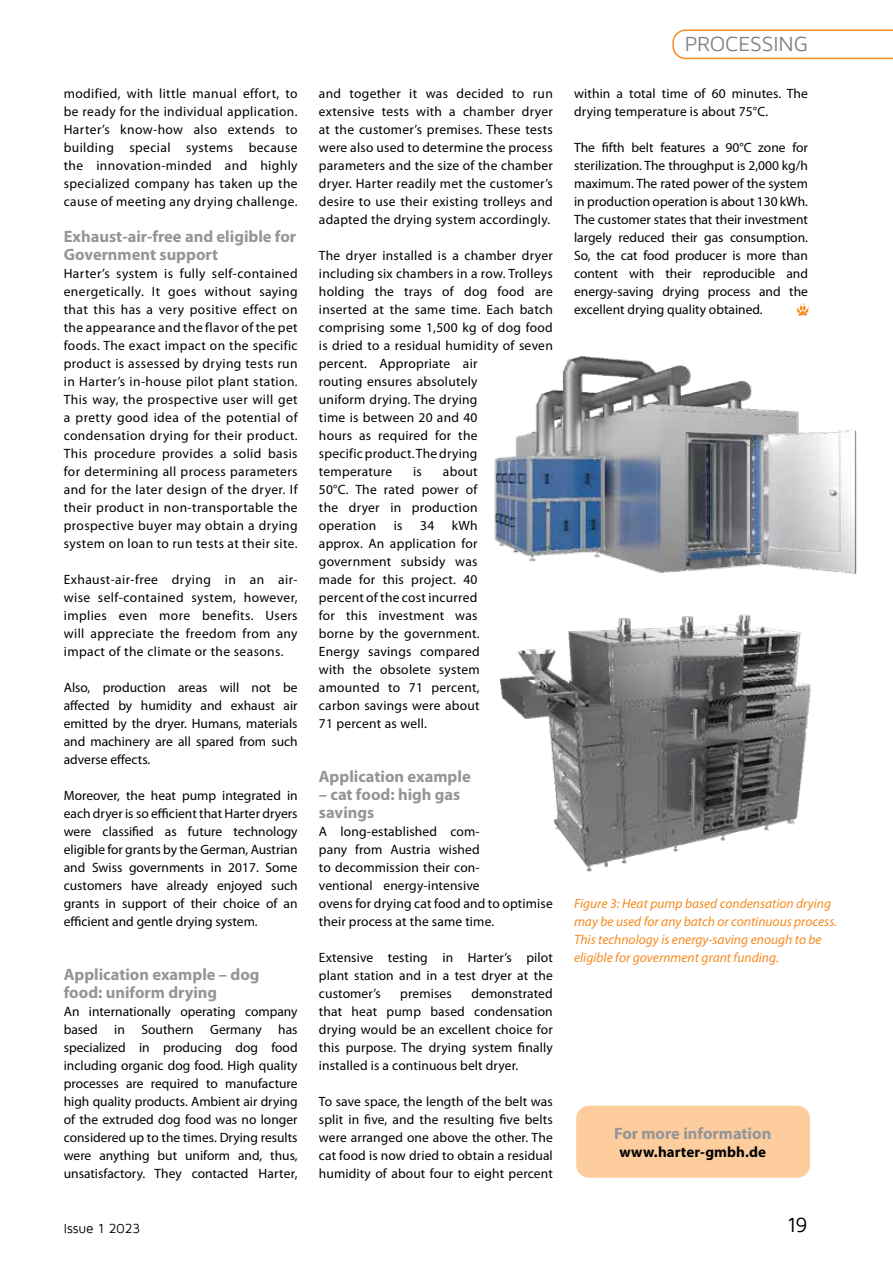
<style>
.page{position:relative;width:893px;height:1263px;background:#fff}
.page>*{position:absolute;margin:0;border:0;box-sizing:border-box;transform-origin:0 0}
.t1{font:21px "Maven Pro";letter-spacing:-.005em;color:#808285}
.t2{font:21px "Maven Pro";color:#000}
.t3{font:700 16.5px/18px "Myriad Pro";color:#939598}
.t4{font:700 15px "Myriad Pro";letter-spacing:.005em;color:#000}
.t5{font:13.5px/18px "Myriad Pro";letter-spacing:.02em;color:#000;text-align:justify}
.t6{font:italic 13.5px/18px "Myriad Pro";color:#f68b1f}
.t7{font:13.5px "Maven Pro";letter-spacing:-.015em;color:#000}
</style>
<div class="page">
<svg style="left:672px;top:29px;width:221px;height:30px"></svg>
<svg style="left:797px;top:303px;width:12px;height:13px"></svg>
<img style="left:499px;top:614px;width:312px;height:258px">
<img style="left:494px;top:356px;width:363px;height:218px">
<div style="left:576px;top:1106px;width:234px;height:72px;background:#fdcd9d;border-radius:13px"></div>
<p class="t5" style="left:64px;top:84px;width:235px">modified, with little manual effort, to be ready for the individual application.<br>Harter’s know-how also extends to building special systems because the innovation-minded and highly specialized company has taken up the cause of meeting any drying challenge.</p>
<p class="t3" style="left:64px;top:226px;width:234px">Exhaust-air-free and eligible for<br>Government support</p>
<p class="t5" style="left:64px;top:264px;width:235px">Harter’s system is fully self-contained energetically. It goes without saying that this has a very positive effect on the appearance and the flavor of the pet foods. The exact impact on the specific product is assessed by drying tests run in Harter’s in-house pilot plant station.<br>This way, the prospective user will get a pretty good idea of the potential of condensation drying for their product.<br>This procedure provides a solid basis for determining all process parameters and for the later design of the dryer. If their product in non-transportable the prospective buyer may obtain a drying system on loan to run tests at their site.</p>
<p class="t5" style="left:64px;top:570px;width:235px">Exhaust-air-free drying in an air&shy;wise self-contained system, however, implies even more benefits. Users will appreciate the freedom from any impact of the climate or the seasons.</p>
<p class="t5" style="left:64px;top:678px;width:235px">Also, production areas will not be affected by humidity and exhaust air emitted by the dryer. Humans, materials and machinery are all spared from such adverse effects.</p>
<p class="t5" style="left:64px;top:786px;width:235px">Moreover, the heat pump integrated in each dryer is so efficient that Harter dryers were classified as future technology eligible for grants by the German, Austrian and Swiss governments in 2017. Some customers have already enjoyed such grants in support of their choice of an efficient and gentle drying system.</p>
<p class="t3" style="left:64px;top:964px;width:197px">Application example – dog food: uniform drying</p>
<p class="t5" style="left:64px;top:1002px;width:235px">An internationally operating company based in Southern Germany has specialized in producing dog food including organic dog food. High quality processes are required to manufacture high quality products. Ambient air drying of the extruded dog food was no longer considered up to the times. Drying results were anything but uniform and, thus, unsatisfactory. They contacted Harter,</p>
<p class="t5" style="left:319px;top:84px;width:235px">and together it was decided to run extensive tests with a chamber dryer at the customer’s premises. These tests were also used to determine the process parameters and the size of the chamber dryer. Harter readily met the customer’s desire to use their existing trolleys and adapted the drying system accordingly.</p>
<p class="t5" style="left:319px;top:246px;width:235px;text-align:left">The dryer installed is a chamber dryer including six chambers in a row. Trolleys holding the trays of dog food are inserted at the same time. Each batch comprising some 1,500 kg of dog food is dried to a residual humidity of seven percent. Appropriate air<br>routing ensures absolutely<br>uniform drying. The drying<br>time is between 20 and 40<br>hours as required for the<br>specific product. The drying temperature</p>
<p class="t5" style="left:319px;top:462px;width:160px;text-indent:124px">about 50°C. The rated power of the dryer in production operation</p>
<p class="t5" style="left:413px;top:462px;width:10px">is</p>
<p class="t5" style="left:319px;top:516px;width:162px;text-align:left;text-indent:133px">kWh approx. An application for government subsidy was made for this project. 40 percent of the cost incurred for this investment was borne by the government.<br>Energy savings compared with the obsolete system amounted to 71 percent, carbon savings were about<br>71 percent as well.</p>
<p class="t3" style="left:319px;top:766px;width:153px">Application example</p>
<p class="t3" style="left:319px;top:784px;width:143px">– cat food: high gas savings</p>
<p class="t5" style="left:319px;top:822px;width:235px;text-align:left">A long-established com-<br>pany from Austria wished<br>to decommission their con-<br>ventional energy-intensive<br>ovens for drying cat food and to optimise their process at the same time.</p>
<p class="t5" style="left:319px;top:948px;width:235px">Extensive testing in Harter’s pilot plant station and in a test dryer at the customer’s</p>
<p class="t5" style="left:394px;top:516px;width:10px">is</p>
<p class="t5" style="left:420px;top:516px;width:16px">34</p>
<p class="t5" style="left:319px;top:984px;width:235px;text-indent:152px">demonstrated that heat pump based condensation drying would be an excellent choice for this purpose. The drying system finally installed is a continuous belt dryer.</p>
<p class="t5" style="left:319px;top:1092px;width:235px">To save space, the length of the belt was split in five, and the resulting five belts were arranged one above the other. The cat food is now dried to obtain a residual humidity of about four to eight percent</p>
<p class="t5" style="left:400px;top:984px;width:53px">premises</p>
<h1 class="t1" style="left:685px;top:33px;width:125px">PROCESSING</h1>
<p class="t5" style="left:574px;top:84px;width:235px">within a total time of 60 minutes. The drying temperature is about 75°C.</p>
<p class="t5" style="left:574px;top:138px;width:235px">The fifth belt features a 90°C zone for sterilization. The throughput is 2,000 kg/h maximum. The rated power of the system in production operation is about 130 kWh.<br>The customer states that their investment largely reduced their gas consumption.<br>So, the cat food producer is more than content with their reproducible and energy-saving drying process and the excellent drying quality obtained.</p>
<p class="t6" style="left:574px;top:894px;width:265px">Figure 3: Heat pump based condensation drying may be used for any batch or continuous process.<br>This technology is energy-saving enough to be eligible for government grant funding.</p>
<p class="t3" style="left:614px;top:1124px;width:159px">For more information</p>
<p class="t4" style="left:619px;top:1142px;width:148px">www.harter-gmbh.de</p>
<p class="t7" style="left:64px;top:1221px;width:78px">Issue 1 2023</p>
<h1 class="t2" style="left:787px;top:1213px;width:22px">19</h1>
</div>
